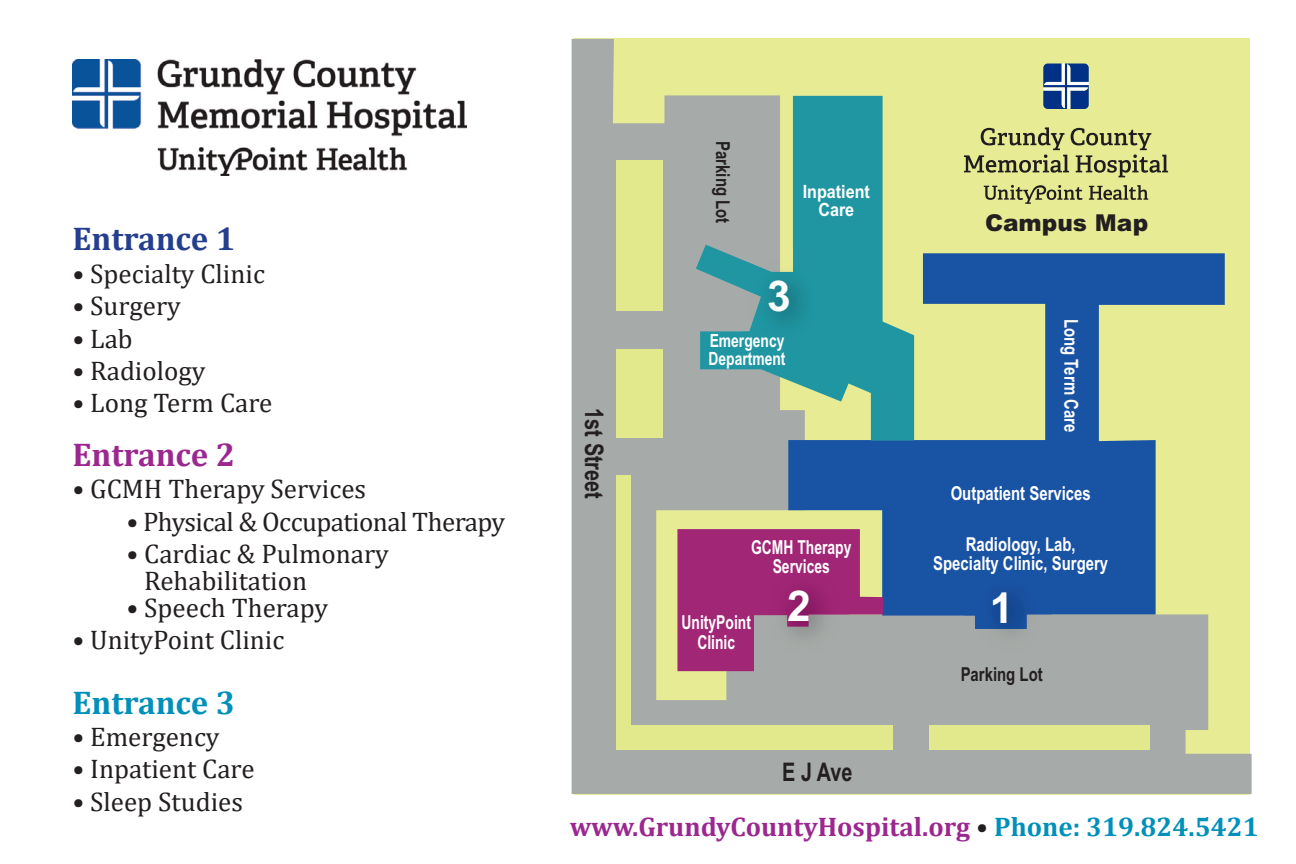
<style>
.page{position:relative;width:1296px;height:864px;background:#fff}
.page>*{position:absolute;margin:0;border:0;box-sizing:border-box;transform-origin:0 0}
.t1{font:700 42.6px "Arial";color:#fff}
.t2{font:700 33px "Cambria";color:#253f8e}
.t3{font:700 33px "Cambria";color:#9b278f}
.t4{font:700 33px "Cambria";color:#0090ba}
.t5{font:27px/27px "Cambria";color:#231f20}
.t6{font:700 27px "Cambria";color:#9b278f}
.t7{font:27px "Cambria";letter-spacing:-.02em;color:#231f20}
.t8{font:700 25.5px "Arial Narrow";color:#231f20;scale:.95 1}
.t9{font:900 23.4px "Arial";color:#231f20}
.t10{font:700 19.2px/19.2px "Arial Narrow";color:#fff;text-align:center;scale:.95 1}
.t11{font:700 19.2px/19.2px "Arial Narrow";color:#fff;text-align:center;scale:.88 1}
.t12{font:700 19.2px "Arial Narrow";color:#231f20;scale:.95 1}
.t13{font:700 18.3px/18.3px "Arial Narrow";color:#fff;scale:.93 1}
.t14{font:700 18.3px/18.3px "Arial Narrow";color:#fff;text-align:center;scale:1.08 1}
.s1{color:#fdfdfd}
.s2{color:#231f20}
.s3{color:#0090ba}
</style>
<div class="page">
<img style="left:72px;top:59px;width:394px;height:117px">
<svg style="left:572px;top:39px;width:680px;height:755px;background:#c1c69f"></svg>
<div style="left:616px;top:160px;width:46px;height:151px;background:#e2e88c"></div>
<div style="left:616px;top:349px;width:46px;height:89px;background:#e2e88c"></div>
<div style="left:616px;top:475px;width:14px;height:275px;background:#e2e88c"></div>
<div style="left:626px;top:725px;width:267px;height:25px;background:#e2e88c"></div>
<div style="left:929px;top:725px;width:220px;height:25px;background:#e2e88c"></div>
<svg style="left:788px;top:253px;width:437px;height:376px;background:#6e919d"></svg>
<svg style="left:677px;top:529px;width:206px;height:142px;background:#a7467e"></svg>
<svg style="left:696px;top:96px;width:218px;height:345px;background:#76aea1"></svg>
<div style="left:964px;top:629px;width:88px;height:48px;background:#a6aaa8"></div>
<img style="left:964px;top:561px;width:88px;height:68px">
<img style="left:964px;top:667px;width:79px;height:10px">
<div style="left:762px;top:627px;width:87px;height:48px;background:#a6aaa8"></div>
<img style="left:762px;top:559px;width:87px;height:68px">
<img style="left:773px;top:559px;width:56px;height:14px">
<img style="left:741px;top:248px;width:88px;height:117px">
<img style="left:741px;top:334px;width:44px;height:31px">
<svg style="left:964px;top:127px;width:204px;height:50px;background:#b8bb78"></svg>
<svg style="left:984px;top:185px;width:99px;height:19px;background:#aeb172"></svg>
<svg style="left:1089px;top:185px;width:59px;height:15px"></svg>
<svg style="left:1043px;top:64px;width:46px;height:45px"></svg>
<p class="t2" style="left:72px;top:216px;width:164px">Entrance 1</p>
<p class="t5" style="left:72px;top:260px;width:194px">• Specialty Clinic</p>
<p class="t5" style="left:72px;top:292px;width:110px">• Surgery</p>
<p class="t5" style="left:72px;top:325px;width:62px">• Lab</p>
<p class="t5" style="left:72px;top:357px;width:135px">• Radiology</p>
<p class="t5" style="left:72px;top:389px;width:201px">• Long Term Care</p>
<p class="t3" style="left:72px;top:431px;width:164px">Entrance 2</p>
<p class="t5" style="left:72px;top:475px;width:295px">• GCMH Therapy Services</p>
<p class="t7" style="left:126px;top:505px;width:380px">• Physical &amp; Occupational Therapy</p>
<p class="t5" style="left:144px;top:540px;width:246px;text-indent:-18px">• Cardiac &amp; Pulmonary<br>Rehabilitation</p>
<p class="t5" style="left:126px;top:594px;width:203px">• Speech Therapy</p>
<p class="t5" style="left:72px;top:626px;width:214px">• UnityPoint Clinic</p>
<p class="t4" style="left:72px;top:679px;width:164px">Entrance 3</p>
<p class="t5" style="left:72px;top:723px;width:149px">• Emergency</p>
<p class="t5" style="left:72px;top:755px;width:184px">• Inpatient Care</p>
<p class="t5" style="left:72px;top:788px;width:172px">• Sleep Studies</p>
<p class="t8" style="left:613px;top:408px;width:97px;rotate:90deg">1st Street</p>
<p class="t12" style="left:738px;top:141px;width:88px;rotate:90deg">Parking Lot</p>
<p class="t14" style="left:803px;top:182px;width:64px">Inpatient<br>Care</p>
<p class="t1" style="left:767px;top:266px;width:25px">3</p>
<p class="t13" style="left:709px;top:330px;width:84px">Emergenc<span class="s1">y<br></span>Department</p>
<p class="t11" style="left:751px;top:537px;width:116px">GCMH Therapy</p>
<p class="t11" style="left:773px;top:556px;width:66px">Services</p>
<p class="t1" style="left:787px;top:576px;width:25px">2</p>
<p class="t11" style="left:682px;top:612px;width:80px">UnityPoint<br>Clinic</p>
<p class="t8" style="left:782px;top:752px;width:76px">E J Ave</p>
<p class="t9" style="left:985px;top:206px;width:165px">Campus Map</p>
<p class="t10" style="left:1082px;top:319px;width:121px;rotate:90deg">Long Term Care</p>
<p class="t10" style="left:951px;top:483px;width:149px">Outpatient Services</p>
<p class="t10" style="left:933px;top:534px;width:186px">Radiology, Lab,<br>Specialty Clinic, Surgery</p>
<p class="t1" style="left:990px;top:578px;width:25px">1</p>
<p class="t12" style="left:961px;top:659px;width:88px">Parking Lot</p>
<p class="t6" style="left:570px;top:807px;width:690px">www.GrundyCountyHospital.org <span class="s2">•</span> <span class="s3">Phone: 319.824.5421</span></p>
</div>
